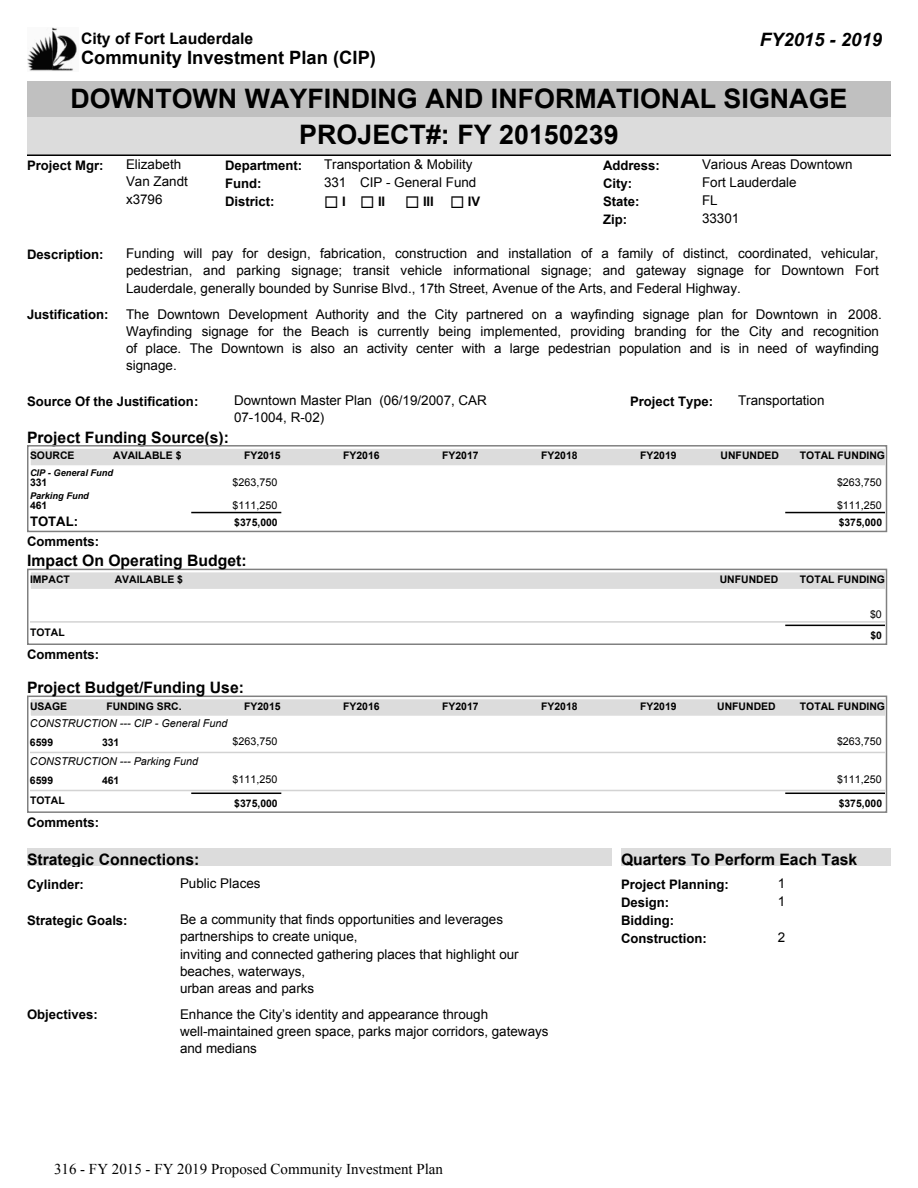
<style>
.page{position:relative;width:918px;height:1188px;background:#fff}
.page>*{position:absolute;margin:0;border:0;box-sizing:border-box;transform-origin:0 0}
.t1{font:700 26.85px "Arial";color:#000}
.t2{font:italic 700 18.45px "Arial";color:#000}
.t3{font:700 18.3px "Arial";color:#000}
.t4{font:700 15.75px "Arial";color:#000}
.t5{font:15px "Times New Roman";color:#000}
.t6{font:13.35px/17.1px "Arial";color:#000}
.t7{font:700 13.2px/18px "Arial";color:#000}
.t8{font:10.8px "Arial";color:#000}
.t9{font:italic 10.8px "Arial";color:#000}
.t10{font:700 10.35px "Arial";color:#000}
.t11{font:italic 700 9.3px "Arial";color:#000}
</style>
<div class="page">
<div style="left:27px;top:115px;width:864px;height:40px;background:#dcdcdc"></div>
<hr style="left:27px;top:154px;width:864px;height:2px;background:#000">
<div style="left:27px;top:81px;width:864px;height:36px;background:#c0c0c0"></div>
<img style="left:27px;top:27px;width:50px;height:44px">
<div style="left:27px;top:445px;width:860px;height:87px;border:2px solid #808080"></div>
<div style="left:31px;top:449px;width:853px;height:17px;background:#dcdcdc"></div>
<hr style="left:192px;top:512px;width:89px;height:1px;background:#000">
<hr style="left:786px;top:512px;width:98px;height:1px;background:#000">
<div style="left:27px;top:569px;width:860px;height:76px;border:2px solid #808080"></div>
<div style="left:31px;top:572px;width:853px;height:17px;background:#dcdcdc"></div>
<hr style="left:30px;top:621px;width:854px;height:2px;background:#d3d3d3">
<hr style="left:786px;top:625px;width:98px;height:1px;background:#000">
<div style="left:27px;top:696px;width:860px;height:117px;border:2px solid #808080"></div>
<svg style="left:31px;top:699px;width:853px;height:17px;background:#ddd"></svg>
<hr style="left:30px;top:752px;width:854px;height:1px;background:#d3d3d3">
<hr style="left:30px;top:790px;width:854px;height:1px;background:#d3d3d3">
<hr style="left:192px;top:793px;width:89px;height:1px;background:#000">
<hr style="left:786px;top:793px;width:98px;height:1px;background:#000">
<div style="left:27px;top:848px;width:585px;height:18px;background:#dcdcdc"></div>
<div style="left:621px;top:848px;width:270px;height:18px;background:#dcdcdc"></div>
<p class="t4" style="left:81px;top:29px;width:174px">City of Fort Lauderdale</p>
<h2 class="t2" style="left:760px;top:29px;width:124px">FY2015 - 2019</h2>
<h3 class="t3" style="left:81px;top:48px;width:297px">Community Investment Plan (CIP)</h3>
<h1 class="t1" style="left:70px;top:84px;width:779px">DOWNTOWN WAYFINDING AND INFORMATIONAL SIGNAGE</h1>
<h1 class="t1" style="left:299px;top:120px;width:321px">PROJECT#: FY 20150239</h1>
<p class="t7" style="left:27px;top:156px;width:78px">Project Mgr:</p>
<p class="t6" style="left:126px;top:156px;width:63px">Elizabeth<br>Van Zandt x3796</p>
<p class="t7" style="left:225px;top:156px;width:79px">Department:</p>
<p class="t6" style="left:324px;top:156px;width:150px">Transportation &amp; Mobility</p>
<p class="t7" style="left:603px;top:156px;width:58px">Address:</p>
<p class="t6" style="left:702px;top:156px;width:152px">Various Areas Downtown</p>
<p class="t7" style="left:225px;top:192px;width:51px">District:</p>
<p class="t7" style="left:324px;top:192px;width:23px">◻ I</p>
<p class="t7" style="left:378px;top:192px;width:9px">II</p>
<p class="t7" style="left:423px;top:192px;width:12px">III</p>
<p class="t7" style="left:468px;top:192px;width:14px">IV</p>
<p class="t7" style="left:225px;top:174px;width:38px">Fund:</p>
<p class="t6" style="left:324px;top:174px;width:154px">331 CIP - General Fund</p>
<p class="t7" style="left:603px;top:174px;width:31px">City:</p>
<p class="t6" style="left:702px;top:174px;width:96px">Fort Lauderdale</p>
<p class="t7" style="left:603px;top:192px;width:38px">State:</p>
<p class="t6" style="left:702px;top:192px;width:17px">FL</p>
<p class="t7" style="left:603px;top:210px;width:26px">Zip:</p>
<p class="t6" style="left:702px;top:210px;width:39px">33301</p>
<p class="t7" style="left:27px;top:245px;width:78px">Description:</p>
<p class="t6" style="left:126px;top:245px;width:755px;text-align:justify">Funding will pay for design, fabrication, construction and installation of a family of distinct, coordinated, vehicular, pedestrian, and parking signage; transit vehicle informational signage; and gateway signage for Downtown Fort Lauderdale, generally bounded by Sunrise Blvd., 17th Street, Avenue of the Arts, and Federal Highway.</p>
<p class="t7" style="left:27px;top:306px;width:83px">Justification:</p>
<p class="t6" style="left:126px;top:306px;width:757px">The Downtown Development Authority and the City partnered on a wayfinding signage plan for Downtown in 2008.<br>Wayfinding signage for the Beach is currently being implemented, providing branding for the City and recognition of place. The Downtown is also an activity center with a large pedestrian population and is in need of wayfinding signage.</p>
<p class="t6" style="left:234px;top:392px;width:254px">Downtown Master Plan (06/19/2007, CAR<br>07-1004, R-02)</p>
<p class="t7" style="left:27px;top:392px;width:173px">Source Of the Justification:</p>
<p class="t7" style="left:630px;top:392px;width:85px">Project Type:</p>
<p class="t6" style="left:738px;top:392px;width:88px">Transportation</p>
<p class="t4" style="left:27px;top:428px;width:204px">Project Funding Source(s):</p>
<p class="t10" style="left:30px;top:450px;width:46px">SOURCE</p>
<p class="t10" style="left:113px;top:450px;width:70px">AVAILABLE $</p>
<p class="t10" style="left:244px;top:450px;width:38px">FY2015</p>
<p class="t10" style="left:343px;top:450px;width:38px">FY2016</p>
<p class="t10" style="left:442px;top:450px;width:38px">FY2017</p>
<p class="t10" style="left:541px;top:450px;width:38px">FY2018</p>
<p class="t10" style="left:640px;top:450px;width:38px">FY2019</p>
<p class="t10" style="left:721px;top:450px;width:60px">UNFUNDED</p>
<p class="t10" style="left:800px;top:450px;width:87px">TOTAL FUNDING</p>
<p class="t11" style="left:30px;top:467px;width:85px">CIP - General Fund</p>
<p class="t10" style="left:30px;top:477px;width:19px">331</p>
<p class="t8" style="left:233px;top:475px;width:46px">$263,750</p>
<p class="t8" style="left:837px;top:475px;width:46px">$263,750</p>
<p class="t11" style="left:30px;top:490px;width:60px">Parking Fund</p>
<p class="t10" style="left:30px;top:500px;width:19px">461</p>
<p class="t8" style="left:233px;top:498px;width:46px">$111,250</p>
<p class="t8" style="left:837px;top:498px;width:46px">$111,250</p>
<p class="t7" style="left:30px;top:512px;width:50px">TOTAL:</p>
<p class="t10" style="left:234px;top:517px;width:45px">$375,000</p>
<p class="t10" style="left:839px;top:517px;width:45px">$375,000</p>
<p class="t7" style="left:27px;top:533px;width:74px">Comments:</p>
<p class="t10" style="left:30px;top:573px;width:41px">IMPACT</p>
<p class="t10" style="left:115px;top:573px;width:70px">AVAILABLE $</p>
<p class="t10" style="left:720px;top:573px;width:60px">UNFUNDED</p>
<p class="t10" style="left:800px;top:573px;width:87px">TOTAL FUNDING</p>
<p class="t8" style="left:870px;top:608px;width:13px">$0</p>
<p class="t10" style="left:30px;top:626px;width:36px">TOTAL</p>
<p class="t10" style="left:871px;top:629px;width:13px">$0</p>
<p class="t4" style="left:27px;top:552px;width:221px">Impact On Operating Budget:</p>
<p class="t7" style="left:27px;top:645px;width:74px">Comments:</p>
<p class="t4" style="left:27px;top:679px;width:219px">Project Budget/Funding Use:</p>
<p class="t10" style="left:30px;top:700px;width:39px">USAGE</p>
<p class="t10" style="left:106px;top:700px;width:77px">FUNDING SRC.</p>
<p class="t10" style="left:244px;top:700px;width:38px">FY2015</p>
<p class="t10" style="left:343px;top:700px;width:38px">FY2016</p>
<p class="t10" style="left:442px;top:700px;width:38px">FY2017</p>
<p class="t10" style="left:541px;top:700px;width:38px">FY2018</p>
<p class="t10" style="left:640px;top:700px;width:38px">FY2019</p>
<p class="t10" style="left:717px;top:700px;width:60px">UNFUNDED</p>
<p class="t10" style="left:800px;top:700px;width:87px">TOTAL FUNDING</p>
<p class="t10" style="left:30px;top:736px;width:25px">6599</p>
<p class="t10" style="left:102px;top:736px;width:19px">331</p>
<p class="t8" style="left:233px;top:734px;width:46px">$263,750</p>
<p class="t8" style="left:837px;top:734px;width:46px">$263,750</p>
<p class="t9" style="left:30px;top:718px;width:199px">CONSTRUCTION --- CIP - General Fund</p>
<p class="t9" style="left:30px;top:756px;width:170px">CONSTRUCTION --- Parking Fund</p>
<p class="t10" style="left:30px;top:794px;width:36px">TOTAL</p>
<p class="t10" style="left:234px;top:797px;width:45px">$375,000</p>
<p class="t10" style="left:839px;top:797px;width:45px">$375,000</p>
<p class="t10" style="left:30px;top:774px;width:25px">6599</p>
<p class="t10" style="left:102px;top:774px;width:19px">461</p>
<p class="t8" style="left:233px;top:772px;width:46px">$111,250</p>
<p class="t8" style="left:837px;top:772px;width:46px">$111,250</p>
<p class="t7" style="left:27px;top:813px;width:74px">Comments:</p>
<p class="t4" style="left:27px;top:850px;width:174px">Strategic Connections:</p>
<p class="t4" style="left:621px;top:850px;width:238px">Quarters To Perform Each Task</p>
<p class="t7" style="left:27px;top:875px;width:58px">Cylinder:</p>
<p class="t6" style="left:180px;top:875px;width:82px">Public Places</p>
<p class="t7" style="left:27px;top:911px;width:102px">Strategic Goals:</p>
<p class="t6" style="left:180px;top:911px;width:340px">Be a community that finds opportunities and leverages partnerships to create unique,<br>inviting and connected gathering places that highlight our beaches, waterways,<br>urban areas and parks</p>
<p class="t6" style="left:778px;top:875px;width:9px">1</p>
<p class="t7" style="left:621px;top:875px;width:109px">Project Planning:<br>Design:</p>
<p class="t7" style="left:621px;top:929px;width:88px">Construction:</p>
<p class="t6" style="left:778px;top:893px;width:9px">1</p>
<p class="t6" style="left:778px;top:929px;width:9px">2</p>
<p class="t7" style="left:621px;top:911px;width:55px">Bidding:</p>
<p class="t7" style="left:27px;top:1006px;width:72px">Objectives:</p>
<p class="t6" style="left:180px;top:1006px;width:370px">Enhance the City’s identity and appearance through well-maintained green space, parks major corridors, gateways and medians</p>
<p class="t5" style="left:54px;top:1159px;width:391px">316 - FY 2015 - FY 2019 Proposed Community Investment Plan</p>
</div>
